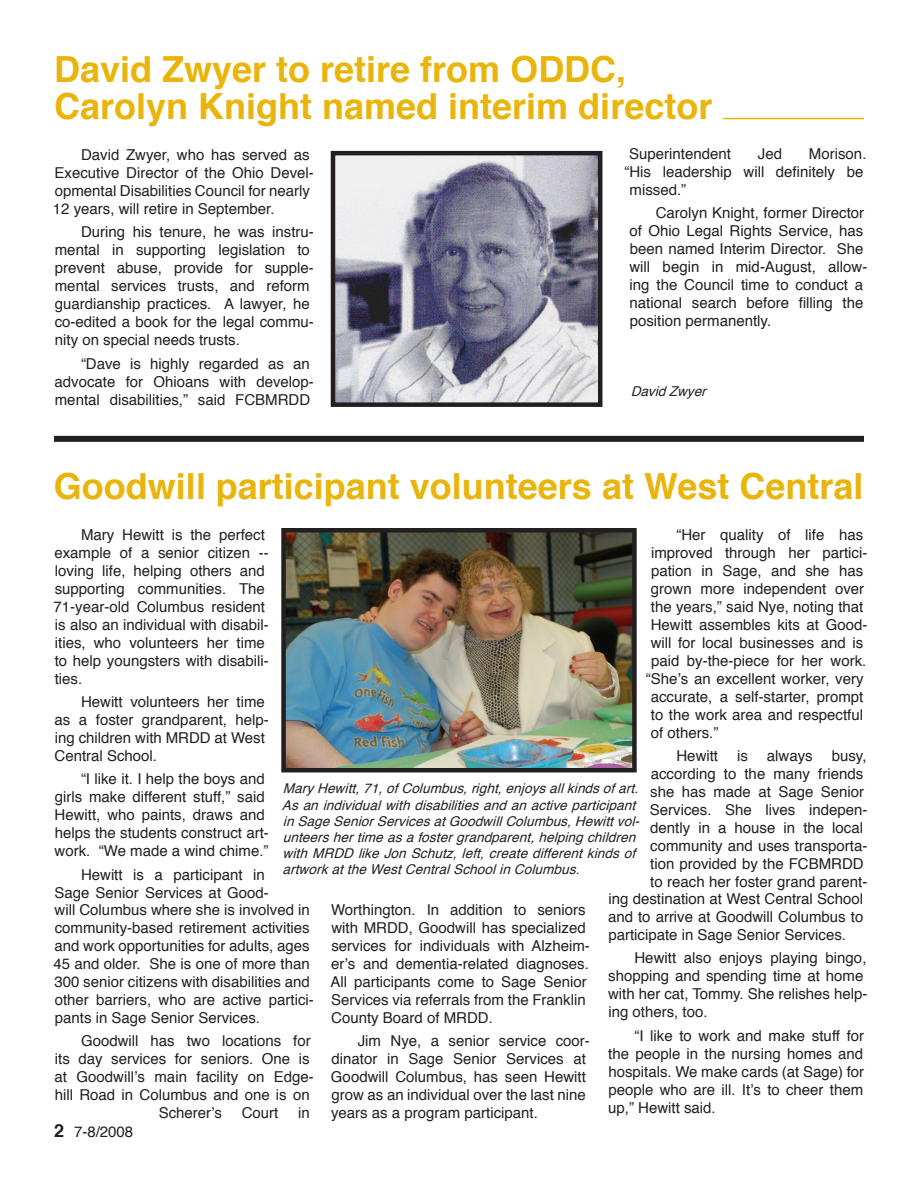
<style>
.page{position:relative;width:918px;height:1188px;background:#fff}
.page>*{position:absolute;margin:0;border:0;box-sizing:border-box;transform-origin:0 0}
.Subhead{font:700 36px "Helvetica";color:#e9b50c}
.Dateline{font:15px/18px "Helvetica";color:#231f20}
.t1{font:italic 13.5px/16.2px "Helvetica";color:#231f20}
.s1{font-weight:700;font-size:18px}
</style>
<div class="page">
<div style="left:54px;top:436px;width:810px;height:6px;background:#231f20"></div>
<hr style="left:723px;top:118px;width:141px;height:1px;background:#e9b50c">
<img style="left:336px;top:156px;width:261px;height:246px">
<div style="left:331px;top:151px;width:271px;height:256px;border:4px solid #231f20"></div>
<img style="left:286px;top:533px;width:346px;height:234px">
<div style="left:281px;top:528px;width:356px;height:244px;border:4px solid #231f20"></div>
<p class="Subhead" style="left:54px;top:37px;width:574px">David Zwyer to retire from ODDC,</p>
<p class="Subhead" style="left:54px;top:74px;width:660px">Carolyn Knight named interim director</p>
<p class="Dateline" style="left:629px;top:144px;width:103px">Superintendent</p>
<p class="Dateline" style="left:758px;top:144px;width:26px">Jed</p>
<p class="Dateline" style="left:809px;top:144px;width:59px">Morison.</p>
<p class="Dateline" style="left:625px;top:162px;width:240px">“His leadership will definitely be</p>
<p class="Dateline" style="left:630px;top:180px;width:58px">missed.”</p>
<p class="Dateline" style="left:629px;top:203px;width:240px;text-indent:26px">Carolyn Knight, former Director of Ohio Legal Rights Service, has been named Interim Director. She will begin in mid-August, allow&shy;ing the Council time to conduct a national search before filling the position permanently.</p>
<p class="Dateline" style="left:53px;top:145px;width:263px;text-indent:28px">David Zwyer, who has served as Executive Director of the Ohio Devel&shy;opmental Disabilities Council for nearly 12 years, will retire in September.</p>
<p class="Dateline" style="left:55px;top:223px;width:261px;text-indent:26px">During his tenure, he was instru&shy;mental in supporting legislation to prevent abuse, provide for supple&shy;mental services trusts, and reform guardianship practices. A lawyer, he co-edited a book for the legal commu&shy;nity on special needs trusts.</p>
<p class="Dateline" style="left:55px;top:354px;width:261px;text-indent:26px">“Dave is highly regarded as an advocate for Ohioans with develop&shy;mental disabilities,” said FCBMRDD</p>
<p class="t1" style="left:631px;top:383px;width:82px">David Zwyer</p>
<p class="Subhead" style="left:54px;top:454px;width:811px">Goodwill participant volunteers at West Central</p>
<p class="Dateline" style="left:54px;top:525px;width:217px;text-indent:27px">Mary Hewitt is the perfect example of a senior citizen -- loving life, helping others and supporting communities. The<br>71-year-old Columbus resident is also an individual with disabil&shy;ities, who volunteers her time to help youngsters with disabili&shy;ties.</p>
<p class="Dateline" style="left:55px;top:692px;width:216px;text-indent:26px">Hewitt volunteers her time as a foster grandparent, help&shy;ing children with MRDD at West<br>Central School.</p>
<p class="Dateline" style="left:55px;top:770px;width:216px;text-indent:26px">“I like it. I help the boys and girls make different stuff,” said<br>Hewitt, who paints, draws and helps the students construct art&shy;work. “We made a wind chime.”</p>
<p class="Dateline" style="left:54px;top:865px;width:216px;text-align:right">Hewitt is a participant in<br>Sage Senior Services at Good-</p>
<p class="Dateline" style="left:676px;top:525px;width:188px">“Her quality of life has</p>
<p class="Dateline" style="left:651px;top:543px;width:218px">improved through her partici-</p>
<p class="Dateline" style="left:651px;top:561px;width:214px">pation in Sage, and she has</p>
<p class="Dateline" style="left:651px;top:579px;width:215px">grown more independent over</p>
<p class="Dateline" style="left:651px;top:597px;width:214px">the years,” said Nye, noting that</p>
<p class="Dateline" style="left:651px;top:615px;width:218px">Hewitt assembles kits at Good-</p>
<p class="Dateline" style="left:651px;top:633px;width:214px">will for local businesses and is</p>
<p class="Dateline" style="left:651px;top:651px;width:217px">paid by-the-piece for her work.</p>
<p class="Dateline" style="left:646px;top:669px;width:219px">“She’s an excellent worker, very</p>
<p class="Dateline" style="left:651px;top:687px;width:214px">accurate, a self-starter, prompt</p>
<p class="Dateline" style="left:651px;top:705px;width:214px">to the work area and respectful</p>
<p class="Dateline" style="left:651px;top:723px;width:69px">of others.”</p>
<p class="Dateline" style="left:676px;top:746px;width:43px">Hewitt</p>
<p class="Dateline" style="left:737px;top:746px;width:12px">is</p>
<p class="Dateline" style="left:767px;top:746px;width:47px">always</p>
<p class="Dateline" style="left:832px;top:746px;width:36px">busy,</p>
<p class="Dateline" style="left:651px;top:764px;width:214px">according to the many friends</p>
<p class="Dateline" style="left:650px;top:782px;width:216px">she has made at Sage Senior</p>
<p class="Dateline" style="left:650px;top:800px;width:219px">Services. She lives indepen-</p>
<p class="Dateline" style="left:650px;top:818px;width:214px">dently in a house in the local</p>
<p class="Dateline" style="left:650px;top:836px;width:219px">community and uses transporta-</p>
<p class="Dateline" style="left:650px;top:854px;width:215px">tion provided by the FCBMRDD</p>
<p class="Dateline" style="left:650px;top:872px;width:219px">to reach her foster grand parent-</p>
<p class="Dateline" style="left:608px;top:889px;width:256px">ing destination at West Central School</p>
<p class="Dateline" style="left:608px;top:907px;width:257px">and to arrive at Goodwill Columbus to</p>
<p class="Dateline" style="left:608px;top:925px;width:239px">participate in Sage Senior Services.</p>
<p class="Dateline" style="left:608px;top:949px;width:261px;text-indent:26px">Hewitt also enjoys playing bingo, shopping and spending time at home with her cat, Tommy. She relishes help&shy;ing others, too.</p>
<p class="Dateline" style="left:608px;top:1026px;width:258px;text-align:justify;text-indent:26px">“I like to work and make stuff for the people in the nursing homes and hospitals. We make cards (at Sage) for people who are ill. It’s to cheer them up,” Hewitt said.</p>
<p class="t1" style="left:282px;top:780px;width:365px">Mary Hewitt, 71, of Columbus, right, enjoys all kinds of art.<br>As an individual with disabilities and an active participant in Sage Senior Services at Goodwill Columbus, Hewitt vol&shy;unteers her time as a foster grandparent, helping children with MRDD like Jon Schutz, left, create different kinds of artwork at the West Central School in Columbus.</p>
<p class="Dateline" style="left:53px;top:900px;width:262px">will Columbus where she is involved in community-based retirement activities and work opportunities for adults, ages 45 and older. She is one of more than 300 senior citizens with disabilities and other barriers, who are active partici&shy;pants in Sage Senior Services.</p>
<p class="Dateline" style="left:81px;top:1031px;width:231px">Goodwill has two locations for</p>
<p class="Dateline" style="left:55px;top:1049px;width:256px">its day services for seniors. One is</p>
<p class="Dateline" style="left:55px;top:1067px;width:261px">at Goodwill’s main facility on Edge-</p>
<p class="Dateline" style="left:55px;top:1085px;width:256px">hill Road in Columbus and one is on</p>
<p class="Dateline" style="left:159px;top:1103px;width:65px">Scherer’s</p>
<p class="Dateline" style="left:242px;top:1103px;width:38px">Court</p>
<p class="Dateline" style="left:298px;top:1103px;width:13px">in</p>
<p class="Dateline" style="left:330px;top:900px;width:261px">Worthington. In addition to seniors with MRDD, Goodwill has specialized services for individuals with Alzheim&shy;er’s and dementia-related diagnoses.<br>All participants come to Sage Senior Services via referrals from the Franklin County Board of MRDD.</p>
<p class="Dateline" style="left:331px;top:1031px;width:260px;text-indent:27px">Jim Nye, a senior service coor&shy;dinator in Sage Senior Services at Goodwill Columbus, has seen Hewitt grow as an individual over the last nine years as a program participant.</p>
<p class="Dateline" style="left:54px;top:1122px;width:81px"><span class="s1">2</span> 7-8/2008</p>
</div>
